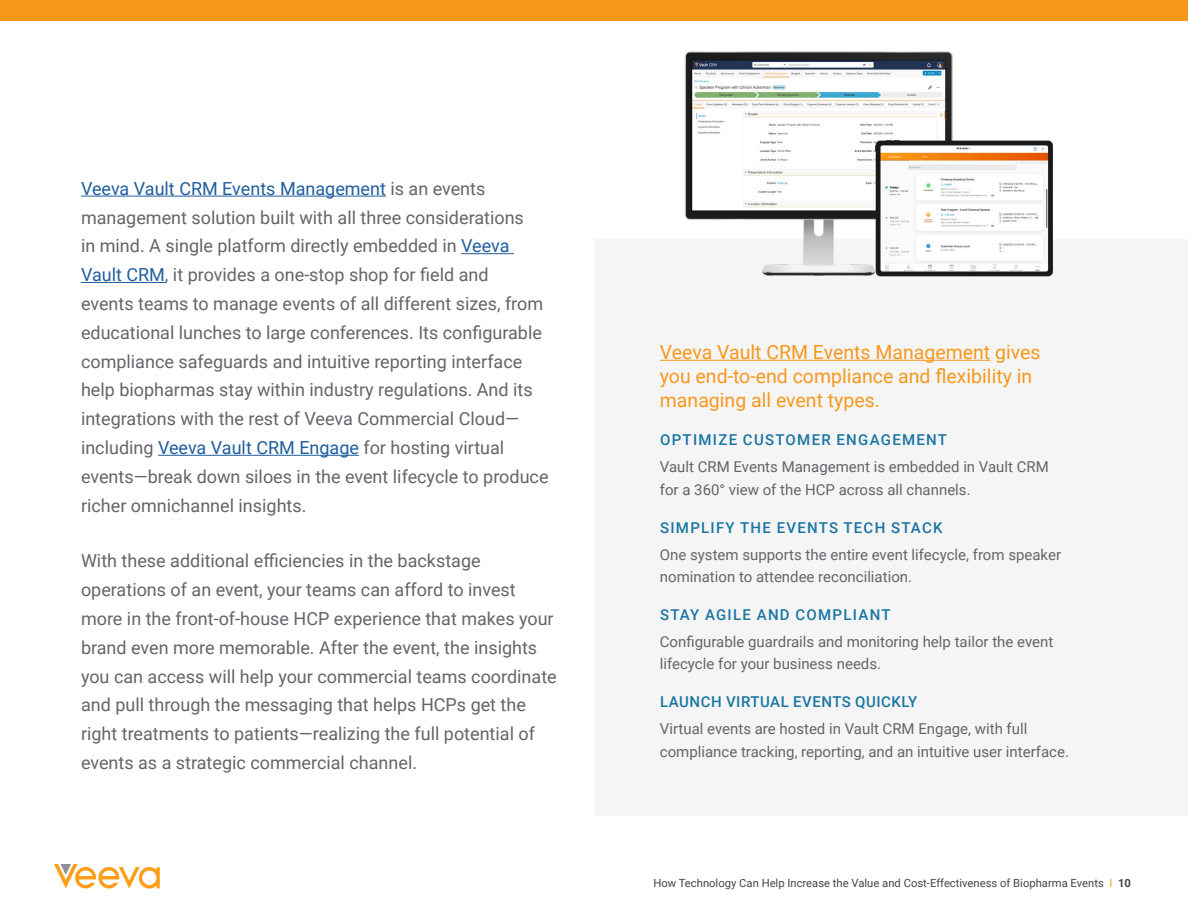
<style>
.page{position:relative;width:1188px;height:918px;background:#fff}
.page>*{position:absolute;margin:0;border:0;box-sizing:border-box;transform-origin:0 0}
.t1{font:19.5px/24px "Roboto";color:#f7981d}
.t2{font:18px/28.8px "Roboto";color:#636569}
.t3{font:15px/22.5px "Roboto";color:#636569}
.t4{font:500 15px "Roboto";letter-spacing:.085em;color:#1a76a3}
.t5{font:500 15px "Roboto";letter-spacing:.035em;color:#1a76a3}
.t6{font:11.25px "Roboto";color:#444545}
.s1{color:#215e9e}
.s2{color:#ff9e1a}
.s3{font-weight:700}
</style>
<div class="page">
<svg style="left:54px;top:864px;width:106px;height:25px"></svg>
<div style="left:0;top:0;width:1188px;height:20px;background:#f7981d"></div>
<hr style="left:81px;top:196px;width:305px;height:1px;background:#215e9e">
<hr style="left:461px;top:253px;width:53px;height:1px;background:#215e9e">
<hr style="left:81px;top:282px;width:84px;height:1px;background:#215e9e">
<hr style="left:158px;top:455px;width:201px;height:1px;background:#215e9e">
<div style="left:594px;top:239px;width:594px;height:576px;background:#f5f5f5"></div>
<hr style="left:660px;top:360px;width:330px;height:1px;background:#f7981d">
<img style="left:678px;top:20px;width:384px;height:257px">
<p class="t2" style="left:81px;top:173px;width:469px"><span class="s1">Veeva Vault CRM Events Management</span> is an events management solution built with all three considerations<br>in mind. A single platform directly embedded in <span class="s1">Veeva Vault CRM</span>, it provides a one-stop shop for field and<br>events teams to manage events of all different sizes, from educational lunches to large conferences. Its configurable compliance safeguards and intuitive reporting interface help biopharmas stay within industry regulations. And its integrations with the rest of Veeva Commercial Cloud— including <span class="s1">Veeva Vault CRM Engage</span> for hosting virtual events—break down siloes in the event lifecycle to produce richer omnichannel insights.</p>
<p class="t2" style="left:81px;top:546px;width:477px">With these additional efficiencies in the backstage operations of an event, your teams can afford to invest more in the front-of-house HCP experience that makes your brand even more memorable. After the event, the insights you can access will help your commercial teams coordinate and pull through the messaging that helps HCPs get the right treatments to patients—realizing the full potential of events as a strategic commercial channel.</p>
<p class="t1" style="left:660px;top:339px;width:382px">Veeva Vault CRM Events Management gives you end-to-end compliance and flexibility in managing all event types.</p>
<p class="t4" style="left:660px;top:430px;width:288px">OPTIMIZE CUSTOMER ENGAGEMENT</p>
<p class="t3" style="left:660px;top:455px;width:391px">Vault CRM Events Management is embedded in Vault CRM for a 360° view of the HCP across all channels.</p>
<p class="t4" style="left:660px;top:517px;width:284px">SIMPLIFY THE EVENTS TECH STACK</p>
<p class="t3" style="left:660px;top:542px;width:403px">One system supports the entire event lifecycle, from speaker nomination to attendee reconciliation.</p>
<p class="t4" style="left:660px;top:604px;width:232px">STAY AGILE AND COMPLIANT</p>
<p class="t3" style="left:660px;top:630px;width:395px">Configurable guardrails and monitoring help tailor the event lifecycle for your business needs.</p>
<p class="t5" style="left:660px;top:691px;width:259px">LAUNCH VIRTUAL EVENTS QUICKLY</p>
<p class="t3" style="left:660px;top:717px;width:411px">Virtual events are hosted in Vault CRM Engage, with full compliance tracking, reporting, and an intuitive user interface.</p>
<p class="t6" style="left:653px;top:876px;width:479px">How Technology Can Help Increase the Value and Cost-Effectiveness of Biopharma Events <span class="s2">I</span> <span class="s3">10</span></p>
</div>
